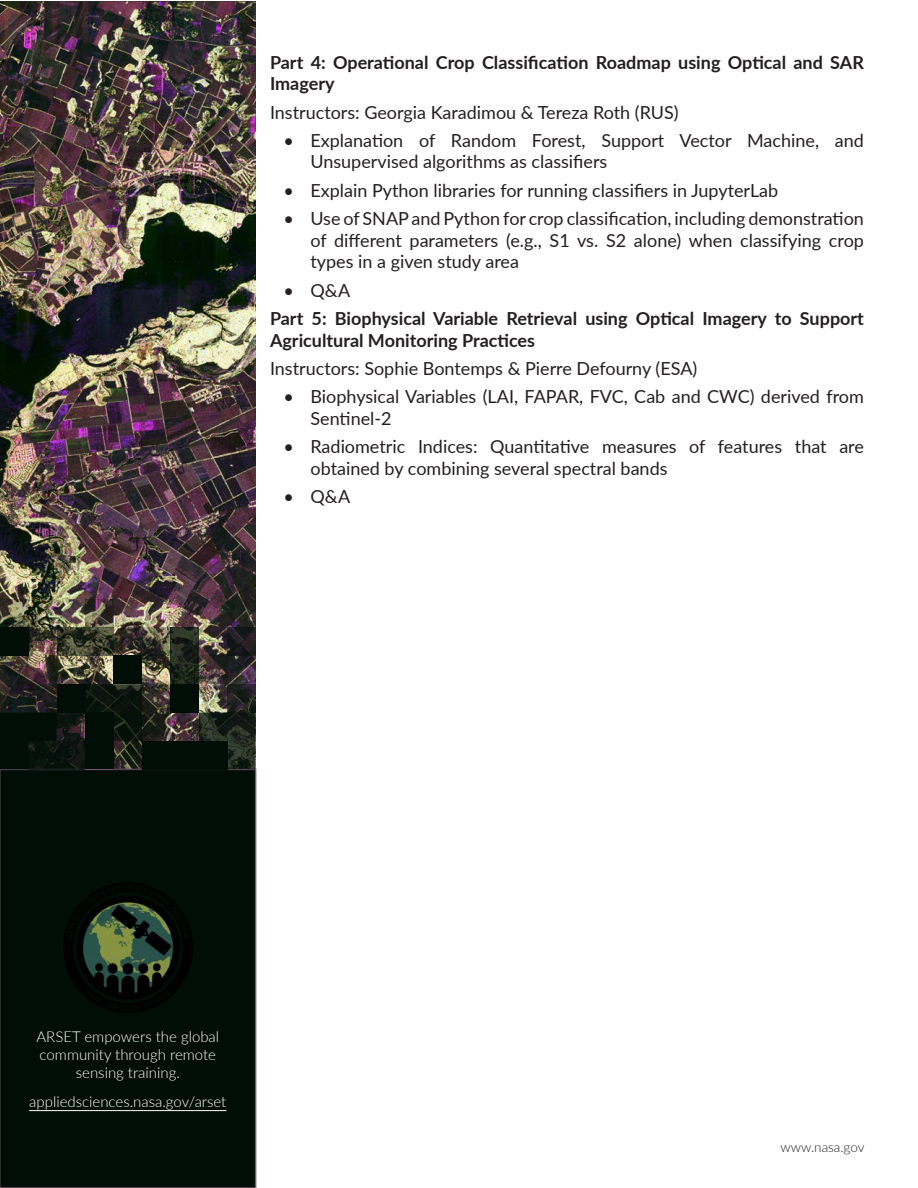
<style>
.page{position:relative;width:918px;height:1188px;background:#fff}
.page>*{position:absolute;margin:0;border:0;box-sizing:border-box;transform-origin:0 0}
.t1{font:18px/21.6px "Lato";color:#231f20}
.t2{font:700 18px/21.6px "Lato";color:#231f20}
.t3{font:300 15px/18px "Lato";color:#fff;text-align:center}
.t4{font:300 13.5px "Lato";color:#231f20}
</style>
<div class="page">
<img style="left:0;top:1px;width:256px;height:740px">
<div style="left:0;top:769px;width:256px;height:419px;background:#000e07"></div>
<hr style="left:29px;top:1110px;width:197px;height:1px;background:#fff">
<img style="left:63px;top:883px;width:130px;height:129px">
<svg style="left:57px;top:741px;width:28px;height:28px"></svg>
<div style="left:85px;top:713px;width:29px;height:56px;background:#000e07"></div>
<svg style="left:114px;top:741px;width:28px;height:28px"></svg>
<svg style="left:142px;top:684px;width:28px;height:57px;background:#322f27"></svg>
<div style="left:142px;top:741px;width:85px;height:28px;background:#000e07"></div>
<svg style="left:199px;top:713px;width:57px;height:56px"></svg>
<div style="left:113px;top:656px;width:29px;height:28px;background:#000e07"></div>
<svg style="left:57px;top:713px;width:28px;height:28px"></svg>
<div style="left:57px;top:684px;width:28px;height:29px;background:#000e07"></div>
<img style="left:0;top:656px;width:57px;height:113px">
<div style="left:0;top:627px;width:28px;height:29px;background:#000e07"></div>
<div style="left:170px;top:684px;width:29px;height:29px;background:#000e07"></div>
<svg style="left:227px;top:684px;width:29px;height:29px"></svg>
<svg style="left:199px;top:656px;width:28px;height:28px"></svg>
<svg style="left:142px;top:627px;width:28px;height:29px"></svg>
<svg style="left:85px;top:684px;width:57px;height:57px"></svg>
<svg style="left:170px;top:627px;width:29px;height:57px;background:#20271d"></svg>
<svg style="left:227px;top:627px;width:29px;height:29px"></svg>
<svg style="left:57px;top:627px;width:57px;height:29px;background:#393c2b"></svg>
<svg style="left:0;top:599px;width:28px;height:28px"></svg>
<svg style="left:85px;top:599px;width:29px;height:28px"></svg>
<p class="t2" style="left:270px;top:50px;width:595px">Part 4: Operational Crop Classification Roadmap using Optical and SAR<br>Imagery</p>
<p class="t1" style="left:270px;top:100px;width:410px">Instructors: Georgia Karadimou &amp; Tereza Roth (RUS)</p>
<p class="t1" style="left:310px;top:129px;width:555px;text-indent:-27px">• Explanation of Random Forest, Support Vector Machine, and<br>Unsupervised algorithms as classifiers</p>
<p class="t1" style="left:284px;top:179px;width:496px">• Explain Python libraries for running classifiers in JupyterLab</p>
<p class="t1" style="left:310px;top:207px;width:555px;text-align:justify;text-indent:-27px">• Use of SNAP and Python for crop classification, including demonstration of different parameters (e.g., S1 vs. S2 alone) when classifying crop types in a given study area</p>
<p class="t1" style="left:284px;top:279px;width:68px">• Q&amp;A</p>
<p class="t2" style="left:270px;top:307px;width:595px">Part 5: Biophysical Variable Retrieval using Optical Imagery to Support<br>Agricultural Monitoring Practices</p>
<p class="t1" style="left:270px;top:357px;width:429px">Instructors: Sophie Bontemps &amp; Pierre Defourny (ESA)</p>
<p class="t1" style="left:310px;top:385px;width:555px;text-indent:-27px">• Biophysical Variables (LAI, FAPAR, FVC, Cab and CWC) derived from<br>Sentinel-2</p>
<p class="t1" style="left:310px;top:435px;width:555px;text-indent:-27px">• Radiometric Indices: Quantitative measures of features that are obtained by combining several spectral bands</p>
<p class="t1" style="left:284px;top:485px;width:68px">• Q&amp;A</p>
<p class="t3" style="left:37px;top:1027px;width:184px">ARSET empowers the global community through remote sensing training.</p>
<p class="t3" style="left:29px;top:1092px;width:199px">appliedsciences.nasa.gov/arset</p>
<p class="t4" style="left:780px;top:1138px;width:86px">www.nasa.gov</p>
</div>
